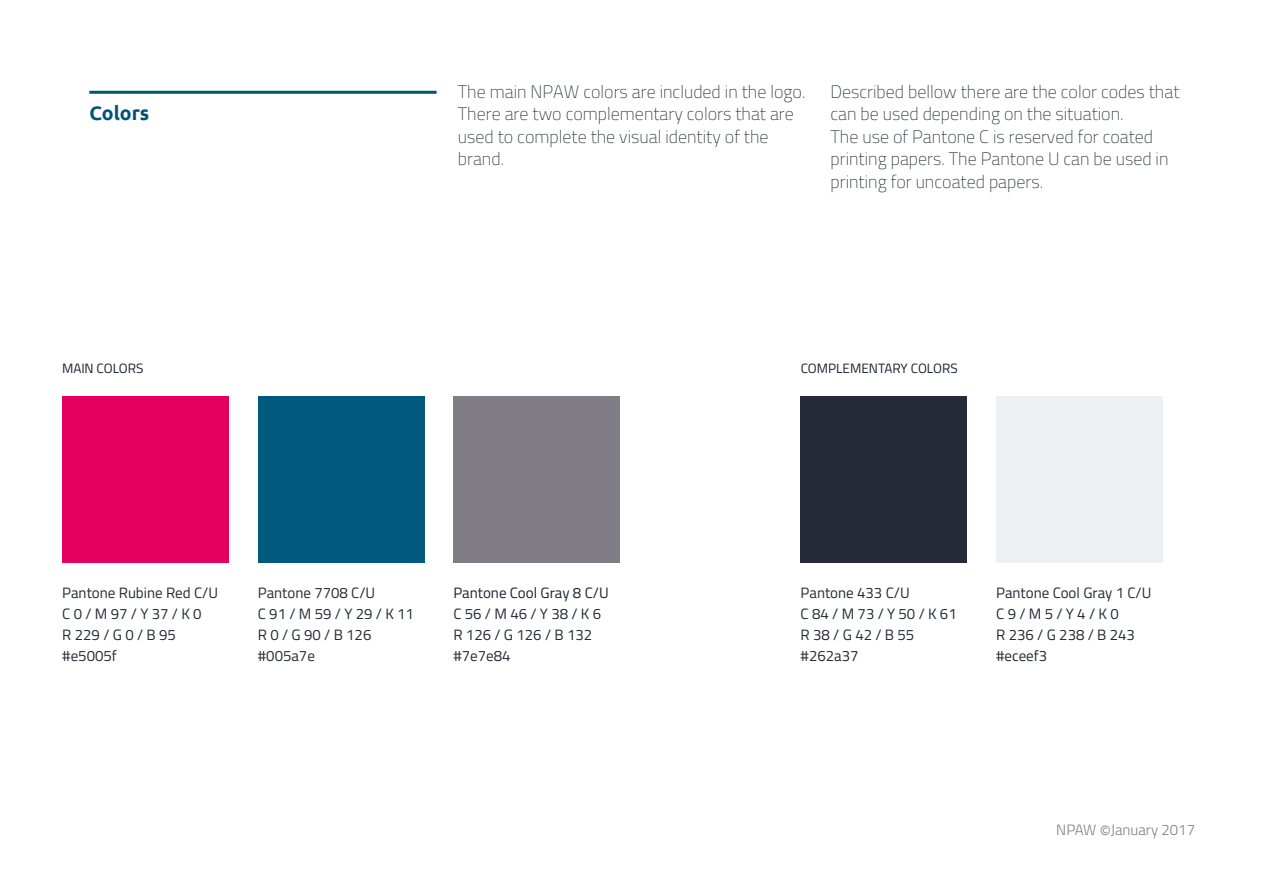
<style>
.page{position:relative;width:1263px;height:893px;background:#fff}
.page>*{position:absolute;margin:0;border:0;box-sizing:border-box;transform-origin:0 0}
.t1{font:700 19.5px "Ubuntu";color:#005477}
.t2{font:100 18px/22.5px "Titillium Web";color:#262a37}
.t3{font:15px/21px "Titillium Web";color:#262a37}
.t4{font:15px "Titillium Web";color:#182431}
.t5{font:300 15px "Titillium Web";color:#807d86}
.t6{font:13.5px "Titillium Web";color:#182431}
.s1{font-family:"Ubuntu";font-size:13.5px}
</style>
<div class="page">
<div style="left:62px;top:396px;width:167px;height:166px;background:#e5005f"></div>
<div style="left:258px;top:396px;width:166px;height:166px;background:#015a7e"></div>
<div style="left:801px;top:396px;width:166px;height:166px;background:#262a37"></div>
<div style="left:453px;top:396px;width:167px;height:166px;background:#807d86"></div>
<div style="left:996px;top:396px;width:167px;height:166px;background:#eef0f3"></div>
<hr style="left:89px;top:91px;width:348px;height:3px;background:#005477">
<p class="t1" style="left:89px;top:101px;width:61px">Colors</p>
<p class="t2" style="left:458px;top:79px;width:349px">The main NPAW colors are included in the logo.<br>There are two complementary colors that are used to complete the visual identity of the brand.</p>
<p class="t2" style="left:830px;top:79px;width:350px">Described bellow there are the color codes that can be used depending on the situation.<br>The use of Pantone C is reserved for coated printing papers. The Pantone U can be used in printing for uncoated papers.</p>
<p class="t6" style="left:62px;top:358px;width:83px">MAIN COLORS</p>
<p class="t6" style="left:801px;top:358px;width:158px">COMPLEMENTARY COLORS</p>
<p class="t3" style="left:62px;top:582px;width:157px">Pantone Rubine Red C/U<br>C 0 / M 97 / Y 37 / K 0</p>
<p class="t3" style="left:62px;top:645px;width:56px">#e5005f</p>
<p class="t3" style="left:62px;top:624px;width:115px">R 229 / G 0 / B 95</p>
<p class="t4" style="left:453px;top:582px;width:157px">Pantone Cool Gray 8 C/U</p>
<p class="t3" style="left:453px;top:603px;width:149px">C 56 / M 46 / Y 38 / K 6<br>R 126 / G 126 / B 132 #7e7e84</p>
<p class="t3" style="left:258px;top:582px;width:158px">Pantone 7708 C/U<br>C 91 / M 59 / Y 29 / K 11<br>R 0 / G 90 / B 126 #005a7e</p>
<p class="t3" style="left:801px;top:582px;width:158px">Pantone 433 C/U<br>C 84 / M 73 / Y 50 / K 61<br>R 38 / G 42 / B 55 #262a37</p>
<p class="t3" style="left:996px;top:582px;width:157px">Pantone Cool Gray 1 C/U<br>C 9 / M 5 / Y 4 / K 0<br>R 236 / G 238 / B 243 #eceef3</p>
<p class="t5" style="left:1056px;top:819px;width:140px">NPAW <span class="s1">©</span>January 2017</p>
</div>
